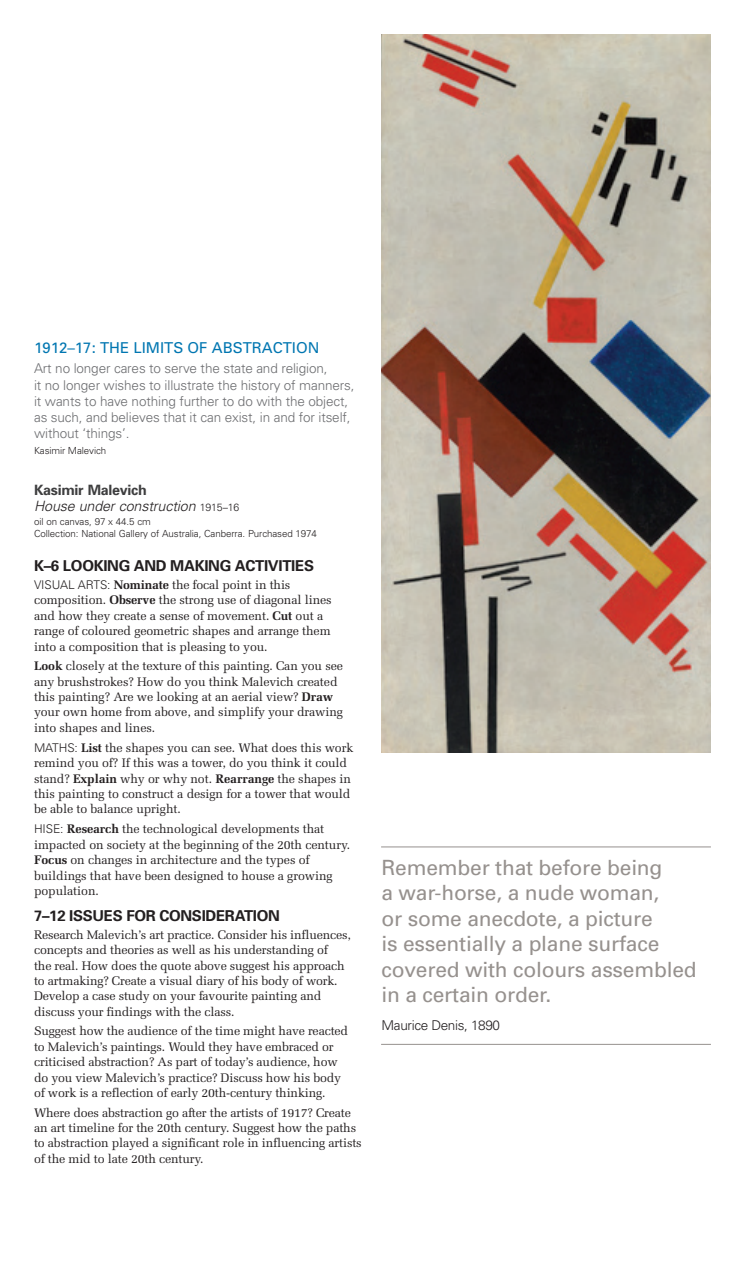
<style>
.page{position:relative;width:745px;height:1263px;background:#fff}
.page>*{position:absolute;margin:0;border:0;box-sizing:border-box;transform-origin:0 0}
.t1{font:21px/25.5px "Univers";letter-spacing:-.01em;color:#96918e}
.t2{font:700 15px "Univers";letter-spacing:-.02em;color:#231f20}
.t3{font:15px "Univers";color:#0076b1}
.t4{font:italic 300 14.25px/16.2px "Univers";letter-spacing:-.01em;color:#231f20}
.t5{font:300 13.5px/16.2px "Univers";letter-spacing:-.01em;color:#6c6d70}
.t6{font:300 13.5px "Univers";letter-spacing:-.025em;color:#231f20}
.t7{font:12.3px/15.3px "Melior";letter-spacing:-.015em;color:#231f20}
.t8{font:300 9.75px/11.7px "Univers";letter-spacing:-.01em;color:#231f20}
.s1{font-weight:700;font-style:normal;color:#3e3e3f}
.s2{font-style:normal;font-size:10.5px}
.s3{font-family:"Univers";font-weight:300;font-size:12px}
.s4{font-weight:700}
</style>
<div class="page">
<img style="left:381px;top:34px;width:329px;height:718px">
<hr style="left:381px;top:846px;width:329px;height:1px;background:#96918e">
<hr style="left:381px;top:1044px;width:329px;height:1px;background:#96918e">
<p class="t3" style="left:34px;top:338px;width:287px">1912–17: the lim its of abstraction</p>
<p class="t5" style="left:34px;top:360px;width:322px">Art no longer cares to serve the state and religion,<br>it no longer wishes to illustrate the history of manners, it wants to have nothing further to do with the object, as such, and believes that it can exist, in and for itself, without ‘things’.</p>
<p class="t8" style="left:34px;top:444px;width:74px">Kasimir Malevich</p>
<p class="t4" style="left:34px;top:481px;width:207px"><span class="s1">Kasimir Malevich<br></span>House under construction <span class="s2">1915–16</span></p>
<p class="t8" style="left:34px;top:515px;width:284px">oil on canvas, 97 x 44.5 cm<br>Collection: National Gallery of Australia, Canberra. Purchased 1974</p>
<p class="t2" style="left:34px;top:556px;width:112px">K–6 LOO KIN G AND</p>
<p class="t2" style="left:170px;top:556px;width:74px">MAKING ACTIVITIES</p>
<p class="t7" style="left:34px;top:577px;width:299px"><span class="s3">VISUAL ARTS :</span> <span class="s4">Nominate</span> the focal point in this composition. <span class="s4">Observe</span> the strong use of diagonal lines and how they create a sense of movement. <span class="s4">Cut</span> out a range of coloured geometric shapes and arrange them into a composition that is pleasing to you.</p>
<p class="t7" style="left:34px;top:658px;width:310px"><span class="s4">Look</span> closely at the texture of this painting. Can you see any brushstrokes? How do you think Malevich created this painting? Are we looking at an aerial view? <span class="s4">Draw </span>your own home from above, and simplify your drawing into shapes and lines.</p>
<p class="t7" style="left:34px;top:740px;width:320px"><span class="s3">math s:</span> <span class="s4">List</span> the shapes you can see. What does this work remind you of? If this was a tower, do you think it could stand? <span class="s4">Explain</span> why or why not. <span class="s4">Rearrange</span> the shapes in this painting to construct a design for a tower that would be able to balance upright.</p>
<p class="t7" style="left:34px;top:821px;width:317px"><span class="s3">HISE :</span> <span class="s4">Research</span> the technological developments that impacted on society at the beginning of the 20th century.<br><span class="s4">Focus</span> on changes in architecture and the types of buildings that have been designed to house a growing population.</p>
<p class="t2" style="left:34px;top:906px;width:45px">7–12 ISSUES</p>
<p class="t2" style="left:126px;top:906px;width:44px">FOR CONSIDERATION</p>
<p class="t7" style="left:34px;top:927px;width:318px">Research Malevich’s art practice. Consider his influences, concepts and theories as well as his understanding of<br>the real. How does the quote above suggest his approach to artmaking? Create a visual diary of his body of work.<br>Develop a case study on your favourite painting and discuss your findings with the class.</p>
<p class="t7" style="left:34px;top:1023px;width:315px">Suggest how the audience of the time might have reacted to Malevich’s paintings. Would they have embraced or criticised abstraction? As part of today’s audience, how do you view Malevich’s practice? Discuss how his body of work is a reflection of early 20th-century thinking.</p>
<p class="t7" style="left:34px;top:1104px;width:329px">Where does abstraction go after the artists of 1917? Create an art timeline for the 20th century. Suggest how the paths to abstraction played a significant role in influencing artists of the mid to late 20th century.</p>
<h1 class="t1" style="left:381px;top:854px;width:316px">Remember that before being<br>a war-horse, a nude woman,<br>or some anecdote, a picture<br>is essentially a plane surface covered with colours assembled in a certain order.</h1>
<p class="t6" style="left:381px;top:1017px;width:120px">Maurice Denis, 1890</p>
</div>
